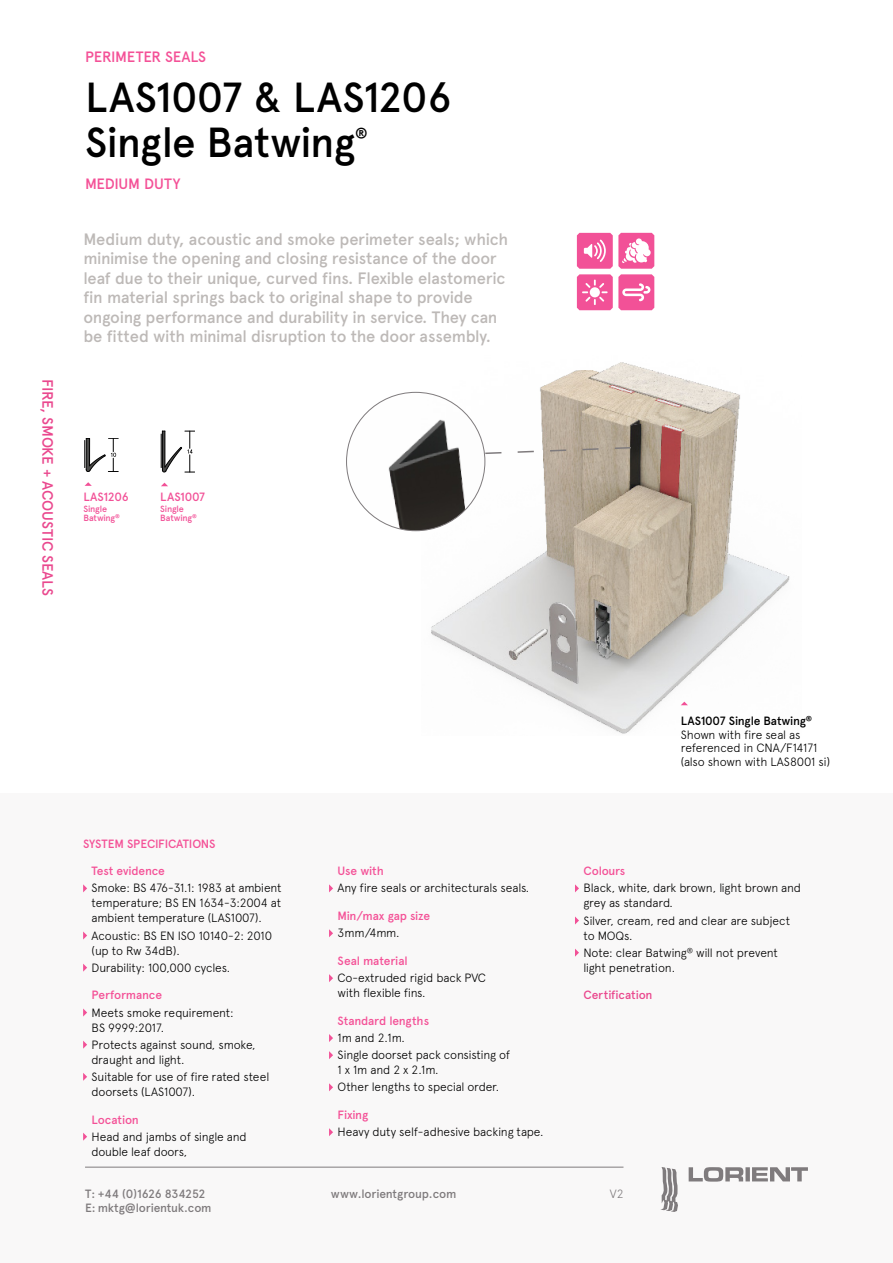
<style>
.page{position:relative;width:893px;height:1263px;background:#fff}
.page>*{position:absolute;margin:0;border:0;box-sizing:border-box;transform-origin:0 0}
.t1{font:500 42px/44.2px "Apercu Pro";letter-spacing:-.02em;color:#000}
.t2{font:500 16.5px/19.5px "Apercu Pro";letter-spacing:-.015em;color:#bdb9b7}
.t3{font:500 15px "Apercu Pro";letter-spacing:-.015em;color:#f45197}
.t4{font:500 15px "Apercu Pro";letter-spacing:-.01em;color:#ea488e}
.t5{font:500 13.95px "Apercu Pro";color:#000}
.t6{font:300 12px/15px "Apercu Pro";letter-spacing:-.015em;color:#000}
.t7{font:500 12px "Apercu Pro";letter-spacing:-.015em;color:#f45197}
.t8{font:500 12px/14.4px "Apercu Pro";letter-spacing:-.02em;color:#7f7b7d}
.t9{font:500 12px "Apercu Pro";letter-spacing:-.02em;color:#f25197}
.t10{font:500 12px "Apercu Pro";letter-spacing:-.01em;color:#ea488e}
.t11{font:300 12px "Apercu Pro";color:#7f7b7d}
.t12{font:500 9px/9.8px "Apercu Pro";letter-spacing:-.02em;color:#f25197}
.s1{font-weight:500}
</style>
<div class="page">
<div style="left:0;top:793px;width:893px;height:470px;background:#f9f8f8"></div>
<svg style="left:660px;top:1167px;width:18px;height:45px"></svg>
<svg style="left:689px;top:1167px;width:119px;height:14px"></svg>
<hr style="left:85px;top:1167px;width:538px;height:1px;background:#7f7b7d">
<img style="left:424px;top:362px;width:366px;height:372px">
<svg style="left:83px;top:884px;width:4px;height:8px"></svg>
<svg style="left:83px;top:931px;width:4px;height:8px"></svg>
<svg style="left:83px;top:964px;width:4px;height:8px"></svg>
<svg style="left:83px;top:1008px;width:4px;height:8px"></svg>
<svg style="left:83px;top:1041px;width:4px;height:8px"></svg>
<svg style="left:83px;top:1073px;width:4px;height:8px"></svg>
<svg style="left:83px;top:1133px;width:4px;height:8px"></svg>
<svg style="left:329px;top:884px;width:4px;height:8px"></svg>
<svg style="left:329px;top:929px;width:4px;height:8px"></svg>
<svg style="left:329px;top:974px;width:4px;height:8px"></svg>
<svg style="left:329px;top:1034px;width:4px;height:8px"></svg>
<svg style="left:329px;top:1051px;width:4px;height:8px"></svg>
<svg style="left:329px;top:1083px;width:4px;height:8px"></svg>
<svg style="left:329px;top:1128px;width:4px;height:8px"></svg>
<svg style="left:575px;top:884px;width:4px;height:8px"></svg>
<svg style="left:575px;top:916px;width:4px;height:8px"></svg>
<svg style="left:575px;top:949px;width:4px;height:8px"></svg>
<svg style="left:162px;top:431px;width:33px;height:42px"></svg>
<hr style="left:161px;top:434px;width:1px;height:34px;background:#000">
<svg style="left:161px;top:483px;width:7px;height:3px"></svg>
<svg style="left:85px;top:438px;width:33px;height:34px"></svg>
<svg style="left:85px;top:482px;width:7px;height:4px"></svg>
<svg style="left:577px;top:233px;width:77px;height:77px"></svg>
<svg style="left:681px;top:702px;width:7px;height:3px"></svg>
<img style="left:347px;top:392px;width:138px;height:139px;border-radius:69px">
<svg style="left:484px;top:446px;width:148px;height:9px"></svg>
<p class="t4" style="left:59px;top:379px;width:219px;rotate:90deg">FIRE, SMOKE + ACOUSTIC SEALS</p>
<p class="t3" style="left:85px;top:45px;width:123px">PERIMETER SEALS</p>
<h1 class="t1" style="left:85px;top:72px;width:368px">LAS1007 &amp; LAS1206<br>Single Batwing</h1>
<p class="t5" style="left:355px;top:123px;width:14px">®</p>
<p class="t3" style="left:85px;top:172px;width:97px">MEDIUM DUTY</p>
<p class="t2" style="left:83px;top:228px;width:426px">Medium duty, acoustic and smoke perimeter seals; which minimise the opening and closing resistance of the door leaf due to their unique, curved fins. Flexible elastomeric fin material springs back to original shape to provide ongoing performance and durability in service. They can be fitted with minimal disruption to the door assembly.</p>
<p class="t9" style="left:83px;top:488px;width:47px">LAS1206</p>
<p class="t12" style="left:83px;top:503px;width:38px">Single<br>Batwing<sup>®</sup></p>
<p class="t9" style="left:160px;top:488px;width:46px">LAS1007</p>
<p class="t12" style="left:160px;top:503px;width:38px">Single<br>Batwing<sup>®</sup></p>
<p class="t7" style="left:83px;top:834px;width:134px">SYSTEM SPECIFICATIONS</p>
<p class="t7" style="left:92px;top:862px;width:75px">Test evidence</p>
<p class="t6" style="left:92px;top:880px;width:192px;text-align:justify">Smoke: BS 476-31.1: 1983 at ambient temperature; BS EN 1634-3:2004 at ambient temperature (LAS1007).</p>
<p class="t6" style="left:92px;top:927px;width:182px">Acoustic: BS EN ISO 10140-2: 2010 (up to Rw 34dB).</p>
<p class="t6" style="left:92px;top:959px;width:140px">Durability: 100,000 cycles.</p>
<p class="t7" style="left:92px;top:986px;width:72px">Performance</p>
<p class="t6" style="left:92px;top:1004px;width:144px">Meets smoke requirement:<br>BS 9999:2017.</p>
<p class="t6" style="left:92px;top:1036px;width:165px">Protects against sound, smoke, draught and light.</p>
<p class="t6" style="left:92px;top:1068px;width:179px">Suitable for use of fire rated steel doorsets (LAS1007).</p>
<p class="t7" style="left:92px;top:1110px;width:49px">Location</p>
<p class="t6" style="left:92px;top:1128px;width:157px">Head and jambs of single and double leaf doors,</p>
<p class="t7" style="left:338px;top:862px;width:48px">Use with</p>
<p class="t6" style="left:338px;top:880px;width:193px">Any fire seals or architecturals seals.</p>
<p class="t7" style="left:338px;top:907px;width:94px">Min/max gap size</p>
<p class="t6" style="left:338px;top:924px;width:63px">3mm/4mm.</p>
<p class="t7" style="left:338px;top:952px;width:72px">Seal material</p>
<p class="t6" style="left:338px;top:969px;width:150px">Co-extruded rigid back PVC with flexible fins.</p>
<p class="t7" style="left:338px;top:1012px;width:93px">Standard lengths</p>
<p class="t6" style="left:338px;top:1028px;width:174px;line-height:17.1px">1m and 2.1m.<br>Single doorset pack consisting of</p>
<p class="t6" style="left:338px;top:1060px;width:163px;line-height:17.1px">1 x 1m and 2 x 2.1m.<br>Other lengths to special order.</p>
<p class="t7" style="left:338px;top:1106px;width:32px">Fixing</p>
<p class="t6" style="left:338px;top:1123px;width:207px">Heavy duty self-adhesive backing tape.</p>
<p class="t6" style="left:681px;top:713px;width:151px;line-height:13.5px"><span class="s1">LAS1007 Single Batwing</span><sup>®<br></sup>Shown with fire seal as referenced in CNA/F14171 (also shown with LAS8001 si)</p>
<p class="t7" style="left:583px;top:862px;width:43px">Colours</p>
<p class="t6" style="left:583px;top:880px;width:219px">Black, white, dark brown, light brown and grey as standard.</p>
<p class="t6" style="left:583px;top:912px;width:208px">Silver, cream, red and clear are subject to MOQs.</p>
<p class="t6" style="left:583px;top:944px;width:196px">Note: clear Batwing<sup>®</sup> will not prevent light penetration.</p>
<p class="t10" style="left:583px;top:986px;width:71px">Certification</p>
<p class="t8" style="left:85px;top:1185px;width:128px">T: +44 (0)1626 834252<br>E: mktg@lorientuk.com</p>
<p class="t8" style="left:331px;top:1185px;width:127px">www.lorientgroup.com</p>
<p class="t11" style="left:610px;top:1185px;width:15px">V2</p>
</div>
